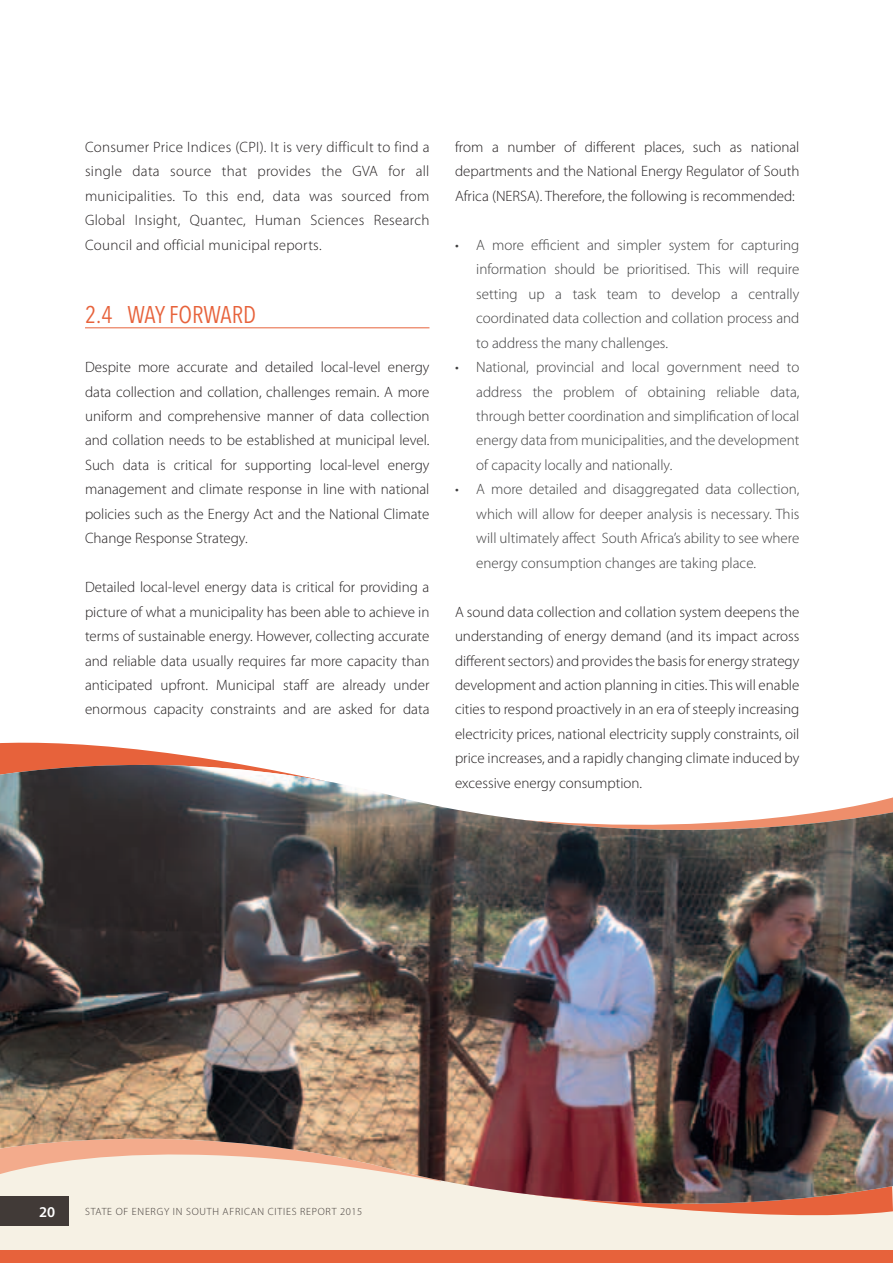
<style>
.page{position:relative;width:893px;height:1263px;background:#fff}
.page>*{position:absolute;margin:0;border:0;box-sizing:border-box;transform-origin:0 0}
.t1{font:condensed 24px "Avenir Next LT Pro";color:#e7623b}
.t2{font:300 15px/24.5px "Myriad Pro";color:#231f20;text-align:justify}
.t3{font:300 15px/24.5px "Myriad Pro";color:#3e3e3f;text-align:justify}
.t4{font:600 15px "Myriad Pro";color:#fff}
.t5{font:300 10.5px "Myriad Pro";letter-spacing:.07em;color:#413a37}
</style>
<div class="page">
<hr style="left:85px;top:327px;width:344px;height:1px;background:#e7623b">
<div style="left:0;top:1020px;width:893px;height:232px;background:#f6f1e4"></div>
<svg style="left:0;top:742px;width:893px;height:484px"></svg>
<img style="left:0;top:765px;width:893px;height:440px">
<div style="left:0;top:1250px;width:893px;height:13px;background:#e7623b"></div>
<div style="left:0;top:1196px;width:68px;height:30px;background:#413a37"></div>
<p class="t2" style="left:85px;top:135px;width:346px">Consumer Price I ndices (CPI). It is very difficult to find a single data source that provides the GVA for all municipalities. To this end, data was sourced from Global I nsight, Quantec, H uman Sciences Research Council and official municipal reports.</p>
<h1 class="t1" style="left:85px;top:300px;width:173px">2.4 WAY FORWARD</h1>
<p class="t2" style="left:85px;top:355px;width:346px">Despite more accurate and detailed local-level energy data collection and collation, challenges remain. A more uniform and comprehensive manner of data collection and collation needs to be established at municipal level.<br>Such data is critical for supporting local-level energy management and climate response in line with national policies such as the Energy Act and the National Climate Change Response Strategy.</p>
<p class="t2" style="left:85px;top:575px;width:346px">Detailed local-level energy data is critical for providing a picture of what a municipality has been able to achieve in terms of sustainable energy. However, collecting accurate and reliable data usually requires far more capacity than anticipated upfront. Municipal staff are already under enormous capacity constraints and are asked for data</p>
<p class="t2" style="left:455px;top:135px;width:346px">from a number of different places, such as national departments and the National Energy Regulator of South Africa (NERSA). Therefore, the following is recommended:</p>
<p class="t3" style="left:476px;top:232px;width:325px;text-indent:-21px">• A more efficient and simpler system for capturing information should be prioritised. This will require setting up a task team to develop a centrally coordinated data collection and collation process and to address the many challenges.</p>
<p class="t3" style="left:476px;top:355px;width:325px;text-indent:-21px">• National, provincial and local government need to address the problem of obtaining reliable data, through better coordination and simplification of local energy data from municipalities, and the development of capacity locally and nationally.</p>
<p class="t3" style="left:476px;top:477px;width:325px;text-indent:-21px">• A more detailed and disaggregated data collection, which will allow for deeper analysis is necessary. This will ultimately affect South Africa’s ability to see where energy consumption changes are taking place.</p>
<p class="t2" style="left:455px;top:599px;width:346px">A sound data collection and collation system deepens the understanding of energy demand (and its impact across different sectors) and provides the basis for energy strategy development and action planning in cities. This will enable cities to respond proactively in an era of steeply increasing electricity prices, national electricity supply constraints, oil price increases, and a rapidly changing climate induced by excessive energy consumption.</p>
<p class="t4" style="left:39px;top:1202px;width:18px">20</p>
<p class="t5" style="left:85px;top:1205px;width:279px">State of Energy in South African Cities Report 2015</p>
</div>
